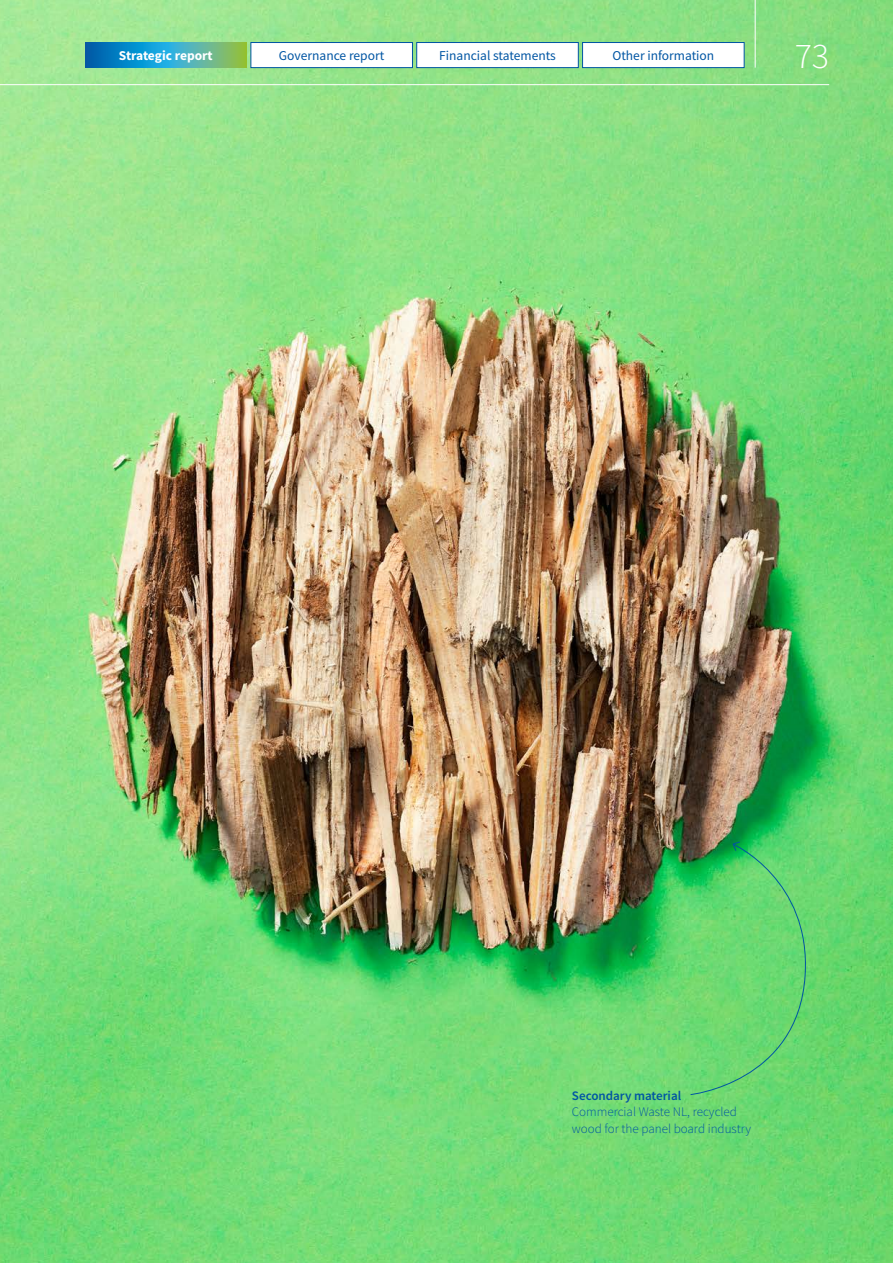
<style>
.page{position:relative;width:893px;height:1263px;background:#fff}
.page>*{position:absolute;margin:0;border:0;box-sizing:border-box;transform-origin:0 0}
.t1{font:300 36px "Source Sans Pro";color:#fff}
.t2{font:13.5px "Source Sans Pro";color:#0055a3}
.t3{font:700 13.5px "Source Sans Pro";color:#fff}
.t4{font:300 13.05px/16.5px "Source Sans Pro";color:#0055a3}
.t5{font:600 13.05px "Source Sans Pro";color:#0055a3}
</style>
<div class="page">
<img style="left:0;top:0;width:893px;height:1263px">
<svg style="left:690px;top:841px;width:122px;height:254px;background:#63d36e"></svg>
<svg style="left:85px;top:43px;width:162px;height:25px;background:#359eae"></svg>
<div style="left:251px;top:42px;width:162px;height:26px;background:#fff;border:1px solid #0055a3"></div>
<div style="left:417px;top:42px;width:161px;height:26px;background:#fff;border:1px solid #0055a3"></div>
<div style="left:582px;top:42px;width:162px;height:26px;background:#fff;border:1px solid #0055a3"></div>
<hr style="left:755px;top:0;width:1px;height:68px;background:#fff">
<hr style="left:0;top:84px;width:829px;height:1px;background:#fff">
<p class="t3" style="left:119px;top:46px;width:95px">Strategic report</p>
<p class="t2" style="left:279px;top:47px;width:107px">Governance report</p>
<p class="t2" style="left:439px;top:47px;width:118px">Financial statements</p>
<p class="t2" style="left:612px;top:47px;width:103px">Other information</p>
<h1 class="t1" style="left:795px;top:34px;width:36px">73</h1>
<p class="t5" style="left:572px;top:1086px;width:111px">Secondary material</p>
<p class="t4" style="left:572px;top:1103px;width:181px">Commercial Waste NL, recycled wood for the panel board industry</p>
</div>
